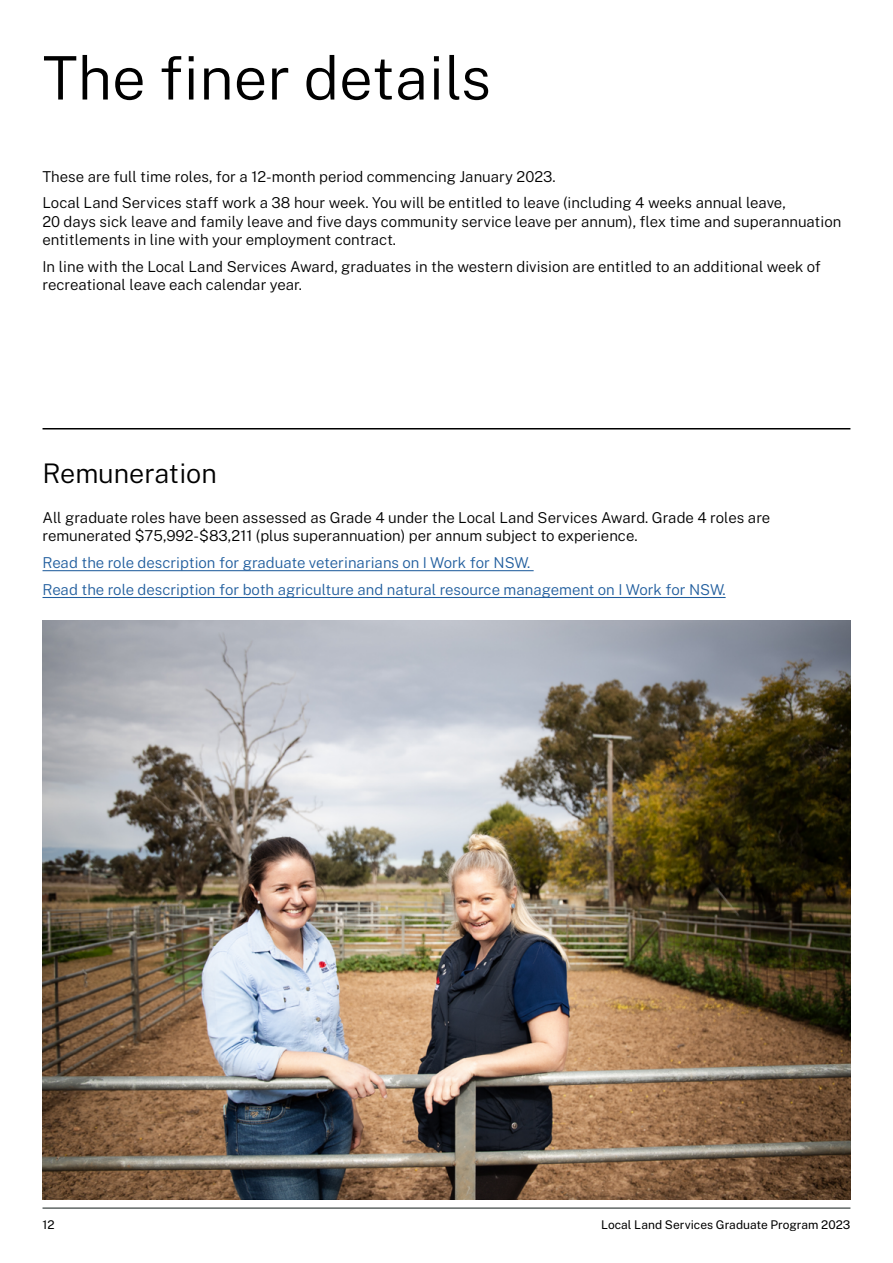
<style>
.page{position:relative;width:893px;height:1263px;background:#fff}
.page>*{position:absolute;margin:0;border:0;box-sizing:border-box;transform-origin:0 0}
.Heading_1{font:300 60px "Public Sans";color:#000}
.Heading_2{font:300 27px "Public Sans";color:#000}
.Body{font:300 15px/18.3px "Public Sans";color:#000}
.Body-2{font:300 15px "Public Sans";color:#215e9e}
.t1{font:12px "Public Sans";color:#000}
</style>
<div class="page">
<hr style="left:43px;top:1208px;width:807px;height:1px;background:#0f1a18">
<hr style="left:43px;top:570px;width:491px;height:1px;background:#215e9e">
<hr style="left:43px;top:597px;width:683px;height:1px;background:#215e9e">
<hr style="left:43px;top:428px;width:807px;height:1px;background:#000">
<img style="left:43px;top:621px;width:807px;height:578px">
<p class="Heading_1" style="left:43px;top:34px;width:451px">The finer details</p>
<p class="Body" style="left:43px;top:166px;width:515px">These are full time roles, for a 12-month period commencing January 2023.</p>
<p class="Body" style="left:43px;top:193px;width:800px">Local Land Services staff work a 38 hour week. You will be entitled to leave (including 4 weeks annual leave,<br>20 days sick leave and family leave and five days community service leave per annum), flex time and superannuation entitlements in line with your employment contract.</p>
<p class="Body" style="left:43px;top:256px;width:780px">In line with the Local Land Services Award, graduates in the western division are entitled to an additional week of recreational leave each calendar year.</p>
<p class="Heading_2" style="left:43px;top:454px;width:176px">Remuneration</p>
<p class="Body" style="left:43px;top:507px;width:729px">All graduate roles have been assessed as Grade 4 under the Local Land Services Award. Grade 4 roles are remunerated $75,992-$83,211 (plus superannuation) per annum subject to experience.</p>
<p class="Body-2" style="left:43px;top:552px;width:489px">Read the role description for graduate veterinarians on I Work for NSW.</p>
<p class="Body-2" style="left:43px;top:578px;width:685px">Read the role description for both agriculture and natural resource management on I Work for NSW.</p>
<p class="t1" style="left:43px;top:1216px;width:14px">12</p>
<p class="t1" style="left:601px;top:1216px;width:251px">Local Land Services Graduate Program 2023</p>
</div>
